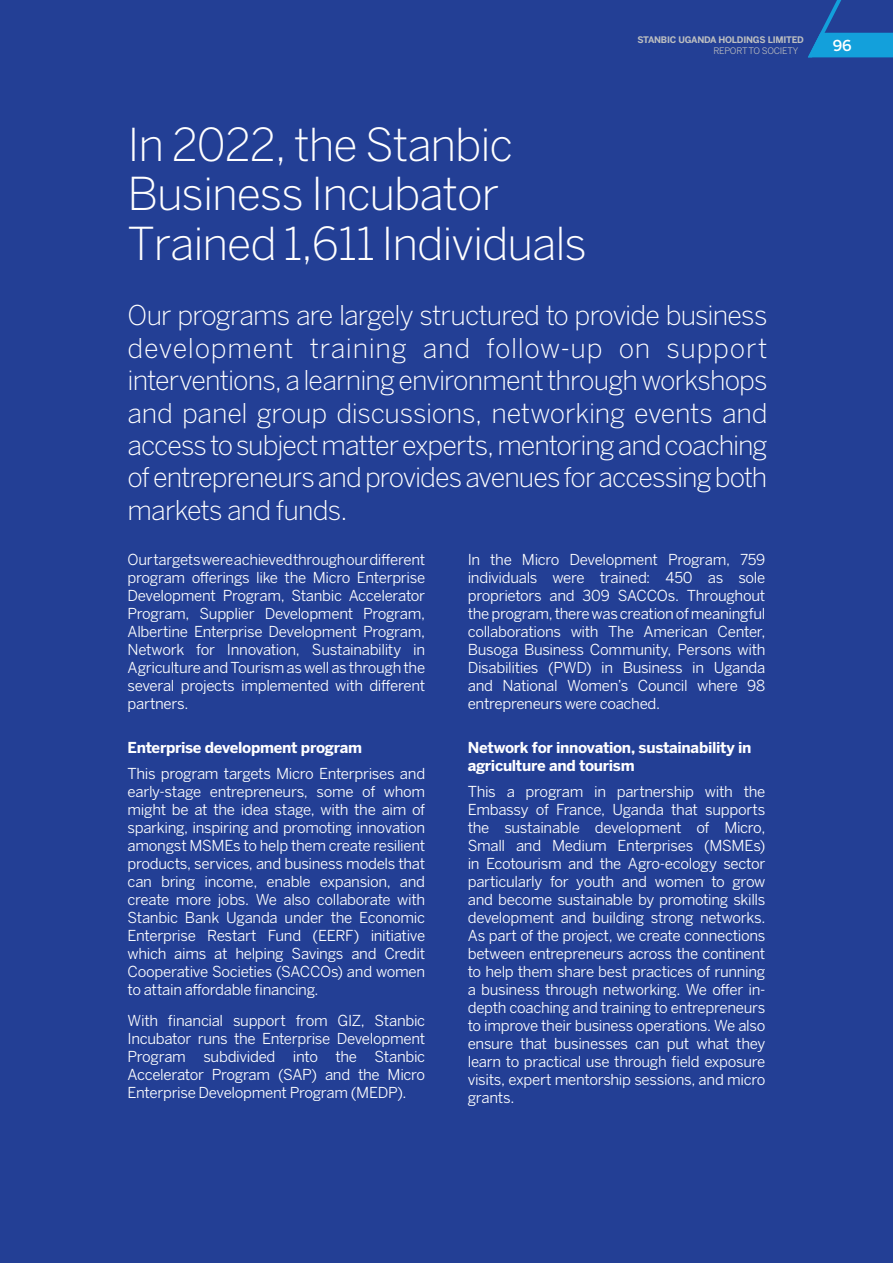
<style>
.page{position:relative;width:893px;height:1263px;background:#233f95}
.page>*{position:absolute;margin:0;border:0;box-sizing:border-box;transform-origin:0 0}
.t1{font:300 45px/49.5px "Benton Sans";letter-spacing:-.025em;color:#fff}
.t2{font:300 27px/32.4px "Benton Sans";letter-spacing:-.035em;color:#fff;text-align:justify}
.t3{font:15px/18px "Benton Sans";letter-spacing:-.02em;color:#fff;text-align:justify}
.t4{font:700 15px/18px "Benton Sans";letter-spacing:-.02em;color:#fff}
.t5{font:500 15px "Benton Sans";color:#fff}
.t6{font:700 9px "Benton Sans";letter-spacing:-.025em;color:#bcbec0}
.t7{font:9px "Benton Sans";letter-spacing:-.025em;color:#bcbec0}
</style>
<div class="page">
<svg style="left:808px;top:0;width:85px;height:57px"></svg>
<h1 class="t1" style="left:128px;top:119px;width:461px">In 2022, the Stanbic<br>Business Incubator<br>Trained 1,611 Individuals</h1>
<p class="t6" style="left:637px;top:35px;width:168px">STANBIC UGANDA HOLDINGS LIMITED</p>
<p class="t7" style="left:713px;top:45px;width:86px">REPORT TO SOCIETY</p>
<p class="t2" style="left:128px;top:299px;width:641px">Our programs are largely structured to provide business development training and follow-up on support interventions, a learning environment through workshops and panel group discussions, networking events and access to subject matter experts, mentoring and coaching of entrepreneurs and provides avenues for accessing both markets and funds.</p>
<p class="t3" style="left:468px;top:551px;width:299px">In the Micro Development Program, 759 individuals were trained: 450 as sole proprietors and 309 SACCOs. Throughout the program, there was creation of meaningful collaborations with The American Center, Busoga Business Community, Persons with Disabilities (PWD) in Business in Uganda and National Women’s Council where 98 entrepreneurs were coached.</p>
<p class="t4" style="left:468px;top:738px;width:285px">Network for innovation, sustainability in agriculture and tourism</p>
<p class="t3" style="left:468px;top:783px;width:299px">This a program in partnership with the Embassy of France, Uganda that supports the sustainable development of Micro, Small and Medium Enterprises (MSMEs) in Ecotourism and the Agro-ecology sector particularly for youth and women to grow and become sustainable by promoting skills development and building strong networks.<br>As part of the project, we create connections between entrepreneurs across the continent to help them share best practices of running a business through networking. We offer in&shy;depth coaching and training to entrepreneurs to improve their business operations. We also ensure that businesses can put what they learn to practical use through field exposure visits, expert mentorship sessions, and micro grants.</p>
<p class="t3" style="left:128px;top:551px;width:299px">Our targets were achieved through our different program offerings like the Micro Enterprise Development Program, Stanbic Accelerator Program, Supplier Development Program, Albertine Enterprise Development Program, Network for Innovation, Sustainability in Agriculture and Tourism as well as through the several projects implemented with different partners.</p>
<p class="t4" style="left:128px;top:738px;width:236px">Enterprise development program</p>
<p class="t3" style="left:128px;top:765px;width:299px">This program targets Micro Enterprises and early-stage entrepreneurs, some of whom might be at the idea stage, with the aim of sparking, inspiring and promoting innovation amongst MSMEs to help them create resilient products, services, and business models that can bring income, enable expansion, and create more jobs. We also collaborate with Stanbic Bank Uganda under the Economic Enterprise Restart Fund (EERF) initiative which aims at helping Savings and Credit Cooperative Societies (SACCOs) and women to attain affordable financing.</p>
<p class="t3" style="left:128px;top:1011px;width:299px">With financial support from GIZ, Stanbic Incubator runs the Enterprise Development Program subdivided into the Stanbic Accelerator Program (SAP) and the Micro Enterprise Development Program (MEDP).</p>
<p class="t5" style="left:833px;top:37px;width:20px">96</p>
</div>
